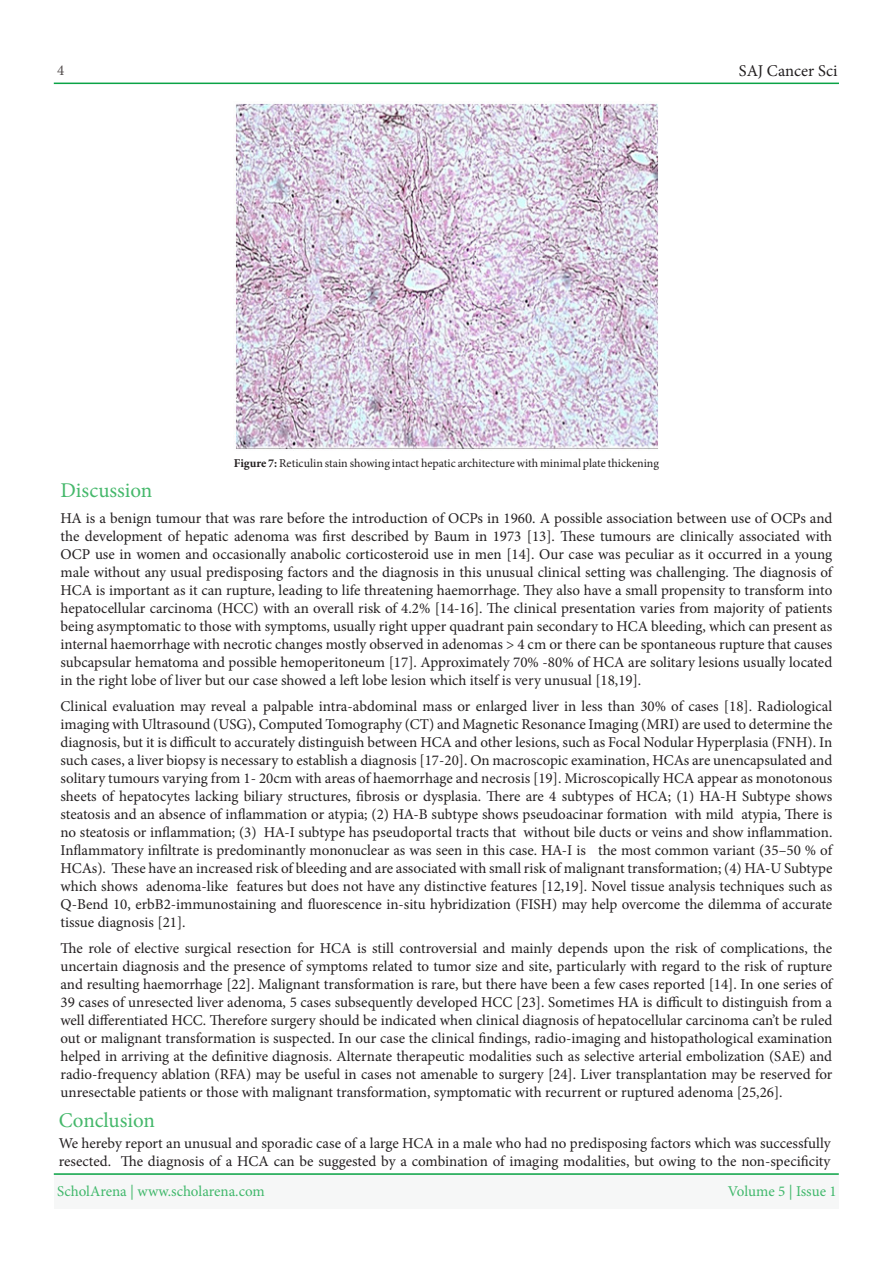
<style>
.page{position:relative;width:893px;height:1263px;background:#fff}
.page>*{position:absolute;margin:0;border:0;box-sizing:border-box;transform-origin:0 0}
.t1{font:21px "Minion Pro";letter-spacing:-.005em;color:#45b86b}
.t2{font:16.5px "Minion Pro";color:#231f20}
.t3{font:15px/18px "Minion Pro";color:#231f20;text-align:justify}
.t4{font:15px "Minion Pro";letter-spacing:-.005em;color:#40b86b}
.t5{font:15px "Minion Pro";color:#524c4c}
.t6{font:12px "Minion Pro";color:#231f20}
.s1{font-weight:700}
</style>
<div class="page">
<hr style="left:54px;top:83px;width:785px;height:1px;background:#0aa345">
<div style="left:54px;top:1174px;width:785px;height:35px;background:#f6f7f7"></div>
<hr style="left:54px;top:1173px;width:785px;height:2px;background:#0aa345">
<img style="left:235px;top:103px;width:423px;height:347px">
<p class="t5" style="left:57px;top:60px;width:9px">4</p>
<p class="t2" style="left:739px;top:59px;width:100px">SAJ Cancer Sci</p>
<p class="t6" style="left:234px;top:455px;width:427px"><span class="s1">Figure7:</span>Reticulin stainshowing intact hepaticarchitecturewithminimalplate thickening</p>
<p class="t1" style="left:60px;top:476px;width:93px">Discussion</p>
<p class="t3" style="left:60px;top:509px;width:773px">HA is a benign tumour that was rare before the introduction of OCPs in 1960. A possible association between use of OCPs and the development of hepatic adenoma was first described by Baum in 1973 [13 .] These tumours are clinically associated with OCP use in women and occasionally anabolic corticosteroid use in men [14 .] Our case was peculiar as it occurred in a young male without any usual predisposing factors and the diagnosis in this unusual clinical setting was challenging. The diagnosis of HCA is important as it can rupture, leading to life threatening haemorrhage. They also have a small propensity to transform into hepatocellular carcinoma (HCC) with an overall risk of 4.2% [14-16 .] The clinical presentation varies from majority of patients being asymptomatic to those with symptoms, usually right upper quadrant pain secondary to HCA bleeding, which can present as internal haemorrhage with necrotic changes mostly observed in adenomas &gt; 4 cm or there can be spontaneous rupture that causes subcapsular hematoma and possible hemoperitoneum [17 .] Approximately 70% -80% of HCA are solitary lesions usually located in the right lobe of liver but our case showed a left lobe lesion which itself is very unusual ]18,19 .[</p>
<p class="t3" style="left:60px;top:697px;width:773px;text-align:right">Clinical evaluation may reveal a palpable intra-abdominal mass or enlarged liver in less than 30% of cases [18 .] Radiological imaging with Ultrasound (USG ,) Computed Tomography (CT) and Magnetic Resonance Imaging (MRI) are used to determine the diagnosis, but isit difficult to accurately distinguish between HCA and other lesions, such as Focal Nodular Hyperplasia (FNH I n.) such cases a, liver biopsy is necessary to establish a diagnosis [17-20 .] On macroscopic examination, HCAs are unencapsulated and solitary tumours varying from 1- 20cm with areas of haemorrhage and necrosis [19 .] Microscopically HCA appear as monotonous sheets of hepatocytes lacking biliary structures, fibrosis or dysplasia. There are 4 subtypes of HCA; (1) HA H- Subtype shows atypia, There is</p>
<p class="t3" style="left:524px;top:805px;width:310px;text-indent:-463px">steatosis and an absence of inflammation or atypia; (2) HA B- subtype shows pseudoacinar formation<br>without bile ducts or veins and show inflammation.</p>
<p class="t3" style="left:675px;top:805px;width:60px">with mild</p>
<p class="t3" style="left:60px;top:823px;width:198px">no steatosis or inflammation; (3)</p>
<p class="t3" style="left:264px;top:823px;width:254px">HA I- subtype has pseudoportal tracts that</p>
<p class="t3" style="left:60px;top:841px;width:527px">Inflammatory infiltrate is predominantly mononuclear as was seen in this case. H A i sI-</p>
<p class="t3" style="left:60px;top:859px;width:773px">HCAs .) These have an increased risk of bleeding and are associated with small risk of malignant transformation; (4) HA U- Subtype</p>
<p class="t3" style="left:236px;top:877px;width:597px">features but does not have any distinctive features [12,19 .] Novel tissue analysis techniques such as</p>
<p class="t3" style="left:598px;top:841px;width:236px">the most common variant (35–50 % of</p>
<p class="t3" style="left:60px;top:877px;width:773px;text-align:left">which shows<br>Q-Bend 10, erbB2-immunostaining and fluorescence in-situ hybridization (FISH) may help overcome the dilemma of accurate tissue diagnosis ]21 .[</p>
<p class="t3" style="left:60px;top:939px;width:773px">The role of elective surgical resection for HCA is still controversial and mainly depends upon the risk of complications, the uncertain diagnosis and the presence of symptoms related to tumor size and site, particularly with regard to the risk of rupture and resulting haemorrhage [22 .] Malignant transformation is rare, but there have been a few cases reported [14 I n.] one series of 39 cases of unresected liver adenoma 5, cases subsequently developed HCC [23 .] Sometimes HA is difficult to distinguish from a well differentiated HCC. Therefore surgery should be indicated when clinical diagnosis of hepatocellular carcinoma cant’ be ruled out or malignant transformation is suspected In. our case the clinical findings, radio-imaging and histopathological examination helped in arriving at the definitive diagnosis. Alternate therapeutic modalities such as selective arterial embolization (SAE) and radio-frequency ablation (RFA) may be useful in cases not amenable to surgery [24 .] Liver transplantation may be reserved for unresectable patients or those with malignant transformation, symptomatic with recurrent or ruptured adenoma ]25,26 .[</p>
<p class="t3" style="left:59px;top:1134px;width:773px;text-align:right">We hereby report an unusual and sporadic case of a large HCA in a male who had no predisposing factors which was successfully<br>The diagnosis of a HCA can be suggested by a combination of imaging modalities, but owing to the non-specificity</p>
<p class="t3" style="left:146px;top:877px;width:84px">adenoma-like</p>
<p class="t1" style="left:59px;top:1106px;width:98px">Conclusion</p>
<p class="t3" style="left:59px;top:1152px;width:54px">resected.</p>
<p class="t4" style="left:57px;top:1181px;width:209px">ScholArena | www.scholarena.com</p>
<p class="t4" style="left:728px;top:1181px;width:110px">Volume 5 | Issue 1</p>
</div>
